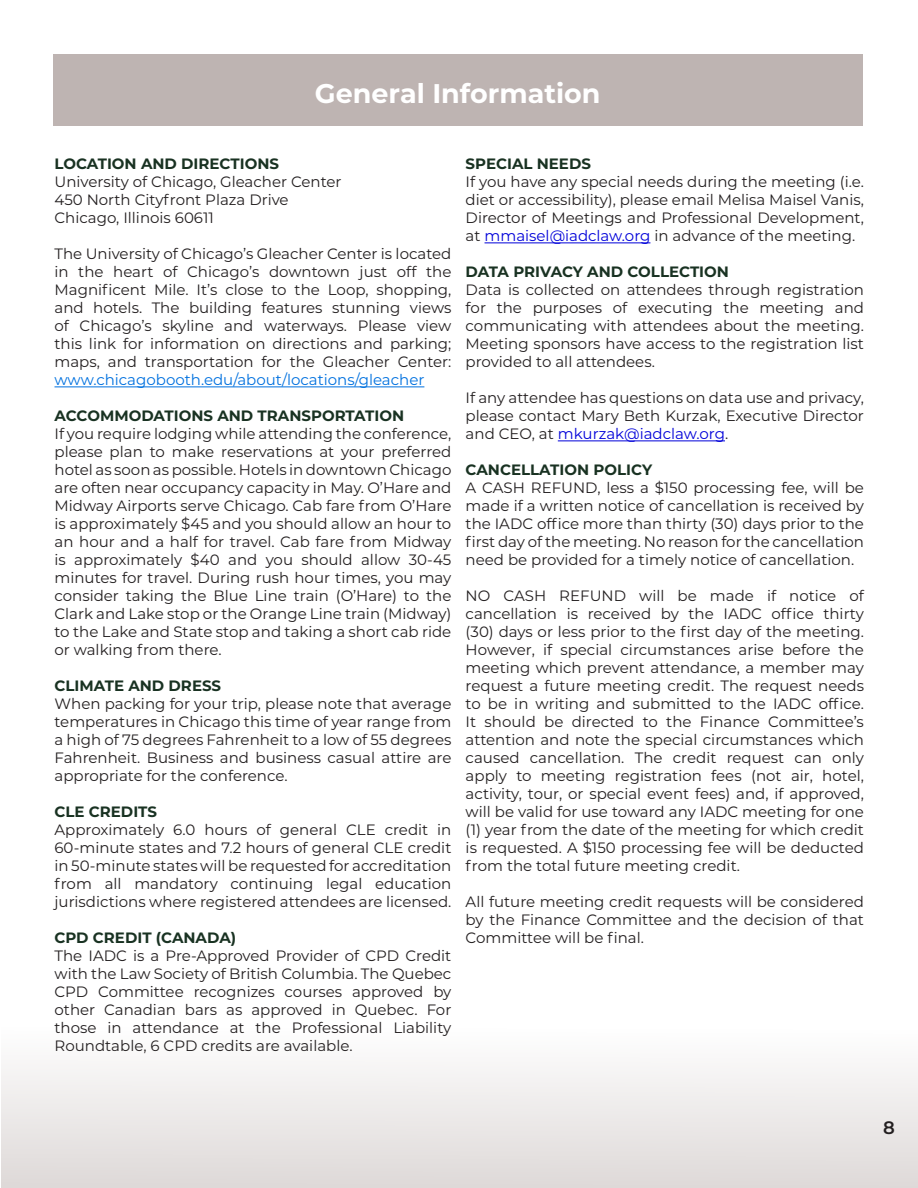
<style>
.page{position:relative;width:918px;height:1188px;background:#fff}
.page>*{position:absolute;margin:0;border:0;box-sizing:border-box;transform-origin:0 0}
.t1{font:700 27px "Montserrat";color:#fff}
.t2{font:600 18px "Montserrat";color:#231f20}
.t3{font:15px/18px "Montserrat";color:#231f20;text-align:justify}
.t4{font:700 15px "Montserrat";color:#193222}
.s1{color:#0071df}
.s2{color:#0000d9}
</style>
<div class="page">
<div style="left:1px;top:1014px;width:917px;height:174px;background:linear-gradient(to bottom,#fff,#ded9d8)"></div>
<hr style="left:55px;top:387px;width:369px;height:1px;background:#0071df">
<hr style="left:485px;top:243px;width:165px;height:1px;background:#0000d9">
<hr style="left:558px;top:441px;width:167px;height:1px;background:#0000d9">
<div style="left:53px;top:54px;width:809px;height:72px;background:#beb4b2"></div>
<p class="t1" style="left:315px;top:74px;width:287px">General Information</p>
<p class="t4" style="left:55px;top:153px;width:226px">LOCATION AND DIRECTIONS</p>
<p class="t3" style="left:55px;top:173px;width:289px">University of Chicago, Gleacher Center</p>
<p class="t3" style="left:55px;top:191px;width:236px">450 North Cityfront Plaza Drive</p>
<p class="t3" style="left:55px;top:209px;width:161px">Chicago, Illinois 60611</p>
<p class="t3" style="left:55px;top:245px;width:398px">The University of Chicago’s Gleacher Center is located in the heart of Chicago’s downtown just off the Magnificent Mile. It’s close to the Loop, shopping, and hotels. The building features stunning views of Chicago’s skyline and waterways. Please view this link for information on directions and parking; maps, and transportation for the Gleacher Center: <span class="s1">www.chicagobooth.edu/about/locations/gleacher</span></p>
<p class="t4" style="left:55px;top:405px;width:351px">ACCOMMODATIONS AND TRANSPORTATION</p>
<p class="t3" style="left:55px;top:425px;width:398px">If you require lodging while attending the conference, please plan to make reservations at your preferred hotel as soon as possible. Hotels in downtown Chicago are often near occupancy capacity in May. O’Hare and Midway Airports serve Chicago. Cab fare from O’Hare is approximately $45 and you should allow an hour to an hour and a half for travel. Cab fare from Midway is approximately $40 and you should allow 30-45 minutes for travel. During rush hour times, you may consider taking the Blue Line train (O’Hare) to the Clark and Lake stop or the Orange Line train (Midway) to the Lake and State stop and taking a short cab ride or walking from there.</p>
<p class="t4" style="left:55px;top:675px;width:168px">CLIMATE AND DRESS</p>
<p class="t3" style="left:55px;top:695px;width:398px">When packing for your trip, please note that average temperatures in Chicago this time of year range from a high of 75 degrees Fahrenheit to a low of 55 degrees Fahrenheit. Business and business casual attire are appropriate for the conference.</p>
<p class="t4" style="left:55px;top:801px;width:104px">CLE CREDITS</p>
<p class="t3" style="left:55px;top:821px;width:398px">Approximately 6.0 hours of general CLE credit in 60-minute states and 7.2 hours of general CLE credit in 50-minute states will be requested for accreditation from all mandatory continuing legal education jurisdictions where registered attendees are licensed.</p>
<p class="t4" style="left:55px;top:927px;width:183px">CPD CREDIT (CANADA)</p>
<p class="t3" style="left:55px;top:947px;width:398px">The IADC is a Pre-Approved Provider of CPD Credit with the Law Society of British Columbia. The Quebec CPD Committee recognizes courses approved by other Canadian bars as approved in Quebec. For those in attendance at the Professional Liability Roundtable, 6 CPD credits are available.</p>
<p class="t4" style="left:466px;top:153px;width:127px">SPECIAL NEEDS</p>
<p class="t3" style="left:466px;top:173px;width:400px">If you have any special needs during the meeting (i.e. diet or accessibility), please email Melisa Maisel Vanis, Director of Meetings and Professional Development, at <span class="s2">mmaisel@iadclaw.org</span> in advance of the meeting.</p>
<p class="t4" style="left:466px;top:261px;width:265px">DATA PRIVACY AND COLLECTION</p>
<p class="t3" style="left:466px;top:281px;width:400px">Data is collected on attendees through registration for the purposes of executing the meeting and communicating with attendees about the meeting.<br>Meeting sponsors have access to the registration list provided to all attendees.</p>
<p class="t3" style="left:466px;top:389px;width:400px">If any attendee has questions on data use and privacy, please contact Mary Beth Kurzak, Executive Director and CEO, at <span class="s2">mkurzak@iadclaw.org</span>.</p>
<p class="t4" style="left:466px;top:459px;width:188px">CANCELLATION POLICY</p>
<p class="t3" style="left:466px;top:479px;width:400px">A CASH REFUND, less a $150 processing fee, will be made if a written notice of cancellation is received by the IADC office more than thirty (30) days prior to the first day of the meeting. No reason for the cancellation need be provided for a timely notice of cancellation.</p>
<p class="t3" style="left:466px;top:587px;width:400px">NO CASH REFUND will be made if notice of cancellation is received by the IADC office thirty (30) days or less prior to the first day of the meeting.<br>However, if special circumstances arise before the meeting which prevent attendance, a member may request a future meeting credit. The request needs to be in writing and submitted to the IADC office.<br>It should be directed to the Finance Committee’s attention and note the special circumstances which caused cancellation. The credit request can only apply to meeting registration fees (not air, hotel, activity, tour, or special event fees) and, if approved, will be valid for use toward any IADC meeting for one (1) year from the date of the meeting for which credit is requested. A $150 processing fee will be deducted from the total future meeting credit.</p>
<p class="t3" style="left:466px;top:893px;width:400px">All future meeting credit requests will be considered by the Finance Committee and the decision of that Committee will be final.</p>
<p class="t2" style="left:883px;top:1114px;width:13px">8</p>
</div>
